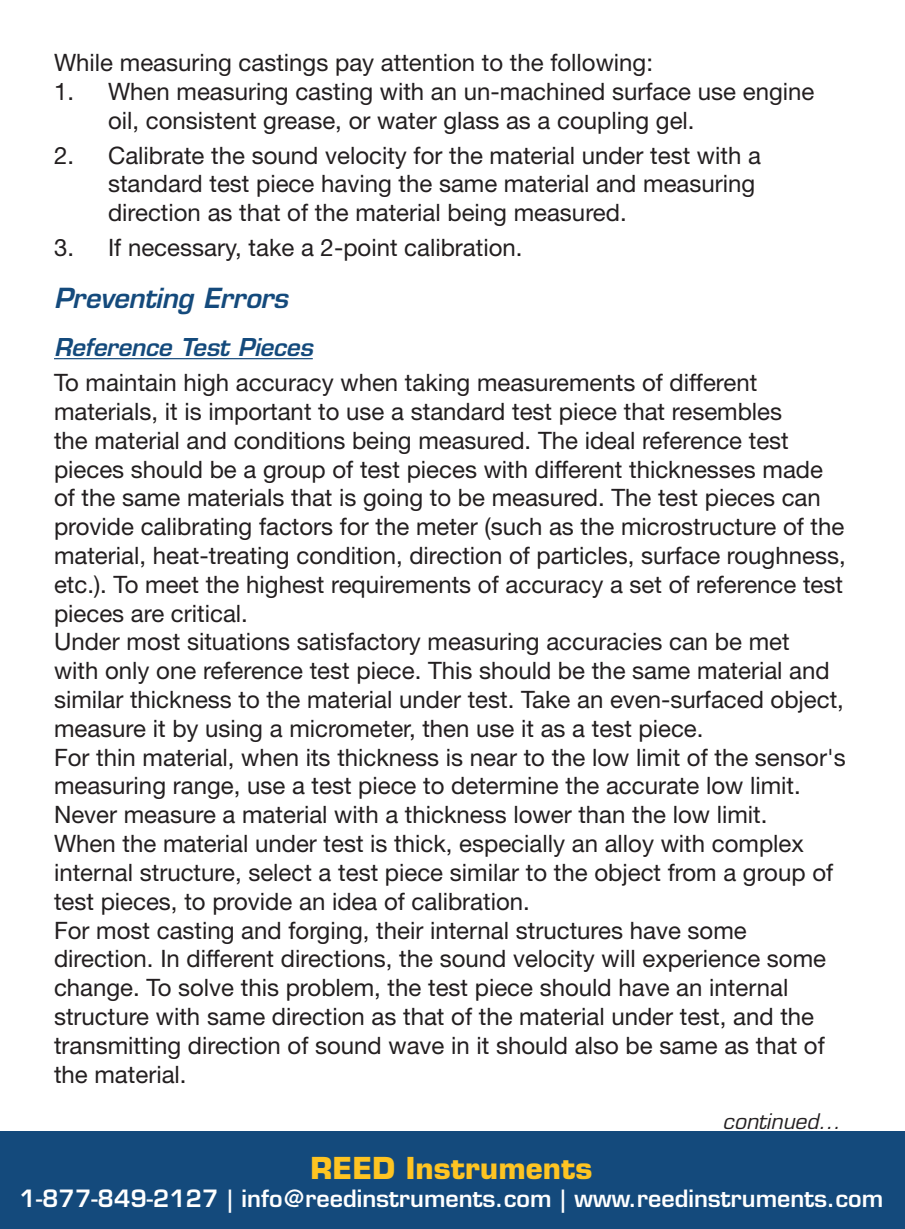
<style>
.page{position:relative;width:905px;height:1229px;background:#fff}
.page>*{position:absolute;margin:0;border:0;box-sizing:border-box;transform-origin:0 0}
.t1{font:700 29.4px "Eurostile LT Std";color:#fec422}
.t2{font:italic 600 27px "Eurostile LT Std";letter-spacing:-.01em;color:#144a7c}
.t3{font:24px/28.8px "Helvetica Neue LT Std";color:#231f20}
.t4{font:italic 600 24px "Eurostile LT Std";letter-spacing:-.01em;color:#144a7c}
.t5{font:600 23.4px "Eurostile LT Std";color:#fff}
.t6{font:italic 21px "Eurostile LT Std";color:#231f20}
</style>
<div class="page">
<hr style="left:54px;top:358px;width:259px;height:1px;background:#144a7c">
<div style="left:0;top:1131px;width:904px;height:97px;background:#144a7c"></div>
<p class="t3" style="left:54px;top:48px;width:600px">While measuring castings pay attention to the following:</p>
<p class="t3" style="left:108px;top:77px;width:707px;text-indent:-54px">1. When measuring casting with an un-machined surface use engine oil, consistent grease, or water glass as a coupling gel.</p>
<p class="t3" style="left:108px;top:140px;width:654px;text-indent:-54px">2. Calibrate the sound velocity for the material under test with a standard test piece having the same material and measuring direction as that of the material being measured.</p>
<p class="t3" style="left:54px;top:233px;width:470px">3. If necessary, take a 2-point calibration.</p>
<p class="t2" style="left:54px;top:281px;width:235px">Preventing Errors</p>
<p class="t4" style="left:54px;top:332px;width:260px">Reference Test Pieces</p>
<p class="t3" style="left:54px;top:368px;width:793px">To maintain high accuracy when taking measurements of different materials, it is important to use a standard test piece that resembles<br>the material and conditions being measured. The ideal reference test pieces should be a group of test pieces with different thicknesses made of the same materials that is going to be measured. The test pieces can provide calibrating factors for the meter (such as the microstructure of the material, heat-treating condition, direction of particles, surface roughness, etc.). To meet the highest requirements of accuracy a set of reference test pieces are critical.<br>Under most situations satisfactory measuring accuracies can be met<br>with only one reference test piece. This should be the same material and similar thickness to the material under test. Take an even-surfaced object, measure it by using a micrometer, then use it as a test piece.<br>For thin material, when its thickness is near to the low limit of the sensor's measuring range, use a test piece to determine the accurate low limit.<br>Never measure a material with a thickness lower than the low limit.<br>When the material under test is thick, especially an alloy with complex internal structure, select a test piece similar to the object from a group of test pieces, to provide an idea of calibration.<br>For most casting and forging, their internal structures have some direction. In different directions, the sound velocity will experience some change. To solve this problem, the test piece should have an internal structure with same direction as that of the material under test, and the transmitting direction of sound wave in it should also be same as that of the material.</p>
<p class="t6" style="left:722px;top:1108px;width:119px">continued...</p>
<p class="t1" style="left:310px;top:1149px;width:283px">REED Instruments</p>
<p class="t5" style="left:20px;top:1183px;width:865px">1-877-849-2127 | info@reedinstruments.com | www.reedinstruments.com</p>
</div>
